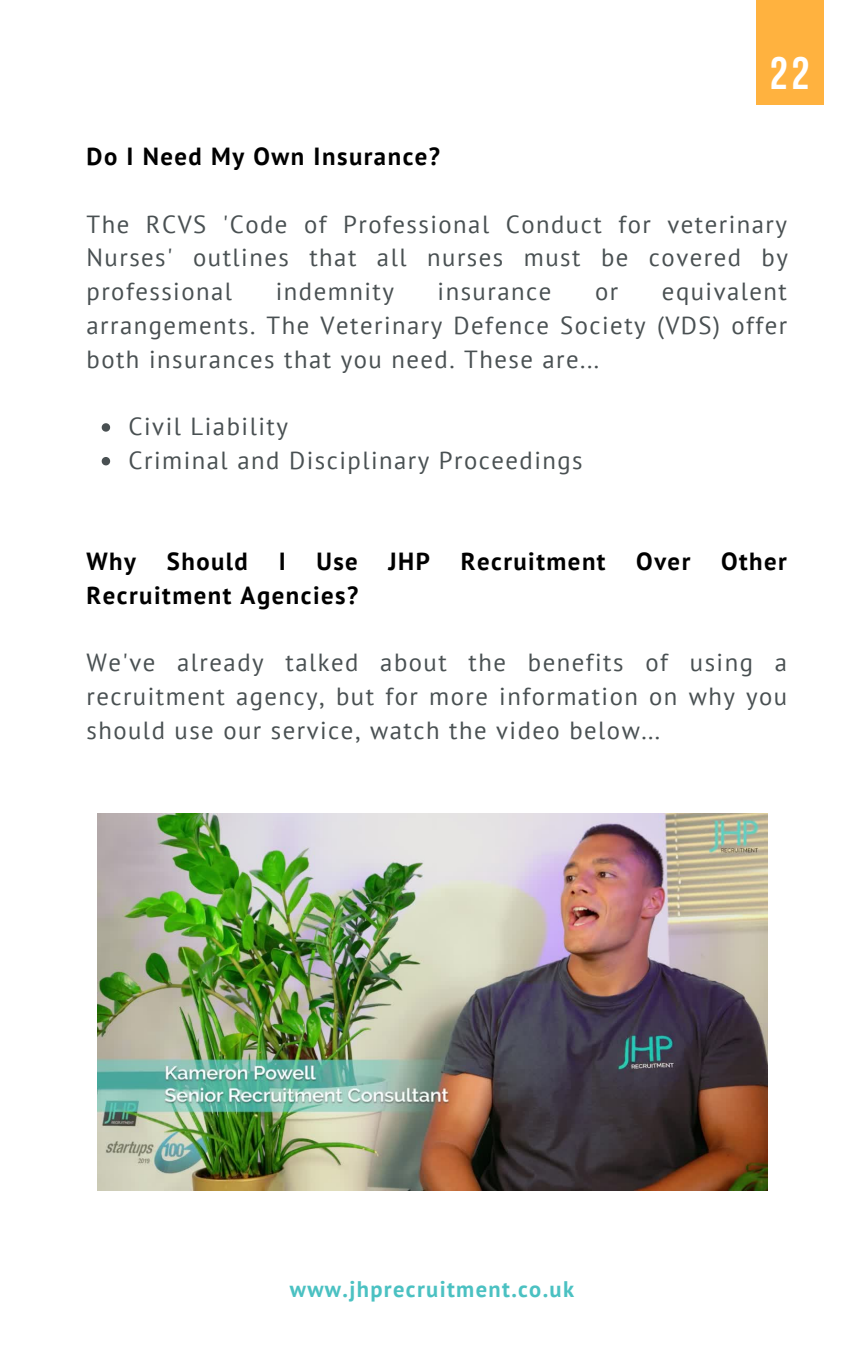
<style>
.page{position:relative;width:864px;height:1350px;background:#fff}
.page>*{position:absolute;margin:0;border:0;box-sizing:border-box;transform-origin:0 0}
.t1{font:700 45.45px "Bebas Neue";color:#fff}
.t2{font:24.75px/33.8px "PT Sans";letter-spacing:.06em;color:#495052;text-align:justify}
.t3{font:700 24.75px/33.8px "PT Sans";letter-spacing:.06em;color:#000}
.t4{font:700 22.5px "PT Sans";letter-spacing:.06em;color:#4bc1c2}
</style>
<div class="page">
<div style="left:756px;top:0;width:67px;height:104px;background:#ffb23f"></div>
<img style="left:97px;top:814px;width:670px;height:376px">
<svg style="left:102px;top:423px;width:8px;height:9px"></svg>
<svg style="left:102px;top:457px;width:8px;height:8px"></svg>
<p class="t3" style="left:87px;top:139px;width:355px">Do I Need My Own Insurance?</p>
<p class="t1" style="left:770px;top:55px;width:41px">22</p>
<p class="t2" style="left:87px;top:206px;width:703px">The RCVS 'Code of Professional Conduct for veterinary Nurses' outlines that all nurses must be covered by professional</p>
<p class="t2" style="left:87px;top:274px;width:702px;text-indent:575px">equivalent arrangements. The Veterinary Defence Society (VDS) offer both insurances that you need. These are...</p>
<p class="t2" style="left:276px;top:274px;width:120px">indemnity</p>
<p class="t2" style="left:438px;top:274px;width:115px">insurance</p>
<p class="t2" style="left:595px;top:274px;width:25px">or</p>
<p class="t2" style="left:129px;top:409px;width:161px">Civil Liability</p>
<p class="t2" style="left:129px;top:443px;width:456px">Criminal and Disciplinary Proceedings</p>
<p class="t3" style="left:87px;top:544px;width:702px">Why Should I Use JHP Recruitment Over Other<br>Recruitment Agencies?</p>
<p class="t2" style="left:87px;top:645px;width:702px">We've already talked about the benefits of using a recruitment agency, but for more information on why you should use our service, watch the video below...</p>
<p class="t4" style="left:290px;top:1274px;width:286px">www.jhprecruitment.co.uk</p>
</div>
